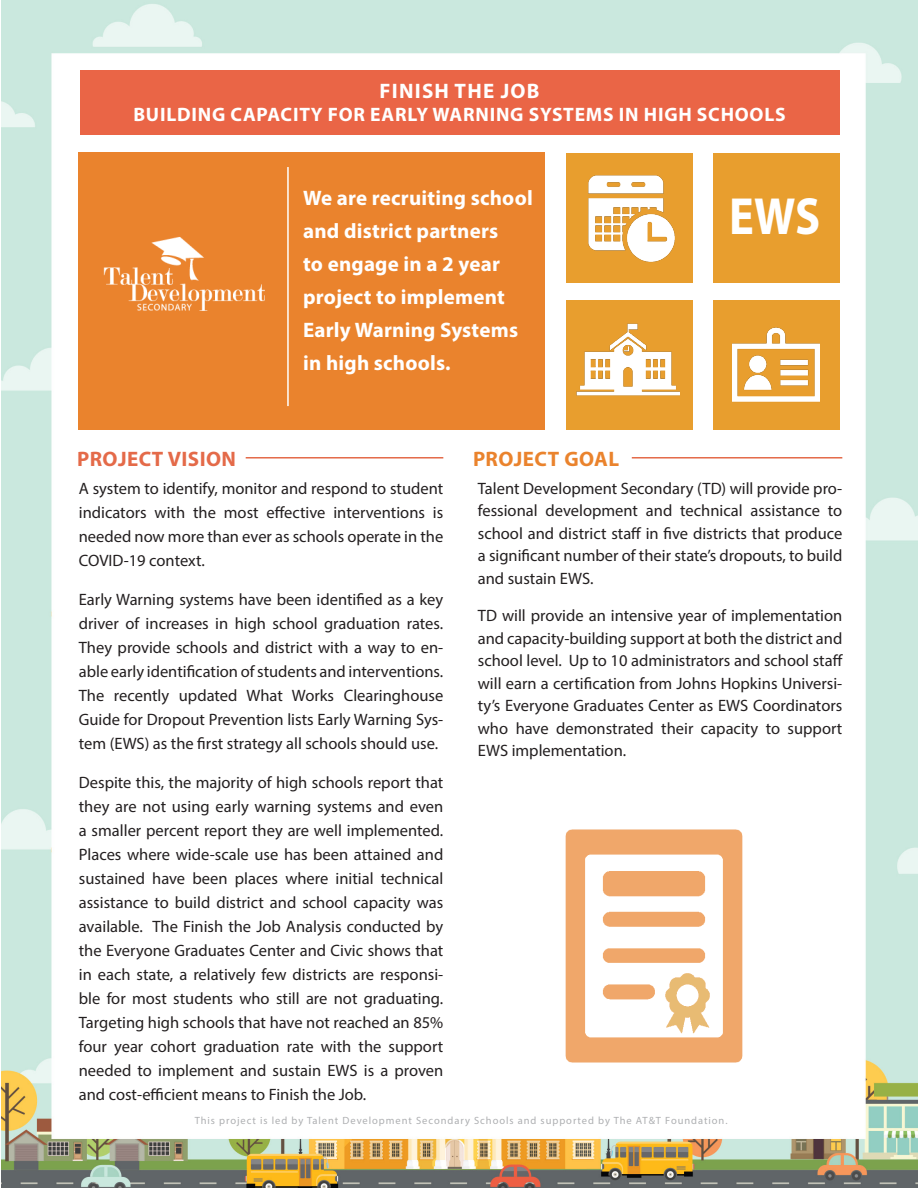
<style>
.page{position:relative;width:918px;height:1188px;background:#fff}
.page>*{position:absolute;margin:0;border:0;box-sizing:border-box;transform-origin:0 0}
.t1{font:700 52.5px "Myriad Pro";color:#fff;scale:.88 1}
.t2{font:700 21px/33px "Myriad Pro";letter-spacing:.01em;color:#fff}
.t3{font:700 21px "Myriad Pro";letter-spacing:.02em;color:#e46a49}
.t4{font:700 21px "Myriad Pro";letter-spacing:.06em;color:#fff}
.t5{font:700 21px "Myriad Pro";letter-spacing:.02em;color:#ea832d}
.t6{font:700 19.5px "Myriad Pro";letter-spacing:.04em;color:#fff}
.t7{font:16.5px/24px "Myriad Pro";color:#231f20;text-align:justify}
.t8{font:10.5px "Myriad Pro";letter-spacing:.09em;color:#939598}
</style>
<div class="page">
<img style="left:1px;top:0;width:917px;height:1188px">
<div style="left:566px;top:300px;width:126px;height:130px;background:#e89e2e"></div>
<div style="left:80px;top:70px;width:759px;height:65px;background:#ea6546"></div>
<div style="left:566px;top:153px;width:126px;height:129px;background:#e89e2e"></div>
<div style="left:713px;top:153px;width:126px;height:129px;background:#e89e2e"></div>
<div style="left:713px;top:300px;width:126px;height:130px;background:#e89e2e"></div>
<img style="left:588px;top:175px;width:87px;height:87px">
<img style="left:576px;top:323px;width:104px;height:73px">
<img style="left:732px;top:327px;width:88px;height:75px">
<div style="left:79px;top:152px;width:466px;height:278px;background:#ea832d"></div>
<hr style="left:246px;top:457px;width:197px;height:2px;background:#e46a49">
<hr style="left:632px;top:457px;width:210px;height:2px;background:#e46a49">
<img style="left:103px;top:237px;width:161px;height:74px">
<hr style="left:287px;top:167px;width:2px;height:239px;background:#fff">
<img style="left:534px;top:827px;width:240px;height:239px">
<p class="t4" style="left:379px;top:77px;width:162px">FINISH THE JOB</p>
<p class="t6" style="left:133px;top:102px;width:654px">BUILDING CAPACITY FOR EARLY WARNING SYSTEMS IN HIGH SCHOOLS</p>
<p class="t3" style="left:77px;top:445px;width:160px">PROJECT VISION</p>
<p class="t2" style="left:303px;top:180px;width:231px">We are recruiting school and district partners<br>to engage in a 2 year project to implement<br>Early Warning Systems in high schools.</p>
<p class="t5" style="left:473px;top:445px;width:148px">PROJECT GOAL</p>
<p class="t1" style="left:729px;top:182px;width:105px">EWS</p>
<p class="t7" style="left:79px;top:476px;width:366px">A system to identify, monitor and respond to student indicators with the most effective interventions is needed now more than ever as schools operate in the COVID-19 context.</p>
<p class="t7" style="left:79px;top:587px;width:366px">Early Warning systems have been identified as a key driver of increases in high school graduation rates.<br>They provide schools and district with a way to en&shy;able early identification of students and interventions.<br>The recently updated What Works Clearinghouse Guide for Dropout Prevention lists Early Warning Sys&shy;tem (EWS) as the first strategy all schools should use.</p>
<p class="t7" style="left:79px;top:770px;width:366px">Despite this, the majority of high schools report that they are not using early warning systems and even a smaller percent report they are well implemented.<br>Places where wide-scale use has been attained and sustained have been places where initial technical assistance to build district and school capacity was available. The Finish the Job Analysis conducted by the Everyone Graduates Center and Civic shows that in each state, a relatively few districts are responsi&shy;ble for most students who still are not graduating.<br>Targeting high schools that have not reached an 85% four year cohort graduation rate with the support needed to implement and sustain EWS is a proven and cost-efficient means to Finish the Job.</p>
<p class="t7" style="left:478px;top:477px;width:366px;line-height:22.5px">Talent Development Secondary (TD) will provide pro&shy;fessional development and technical assistance to school and district staff in five districts that produce a significant number of their state’s dropouts, to build and sustain EWS.</p>
<p class="t7" style="left:478px;top:604px;width:367px;line-height:22.5px">TD will provide an intensive year of implementation and capacity-building support at both the district and school level. Up to 10 administrators and school staff will earn a certification from Johns Hopkins Universi&shy;ty’s Everyone Graduates Center as EWS Coordinators who have demonstrated their capacity to support EWS implementation.</p>
<p class="t8" style="left:195px;top:1114px;width:534px">This project is led by Talent Development Secondary Schools and supported by The AT&amp;T Foundation.</p>
</div>
